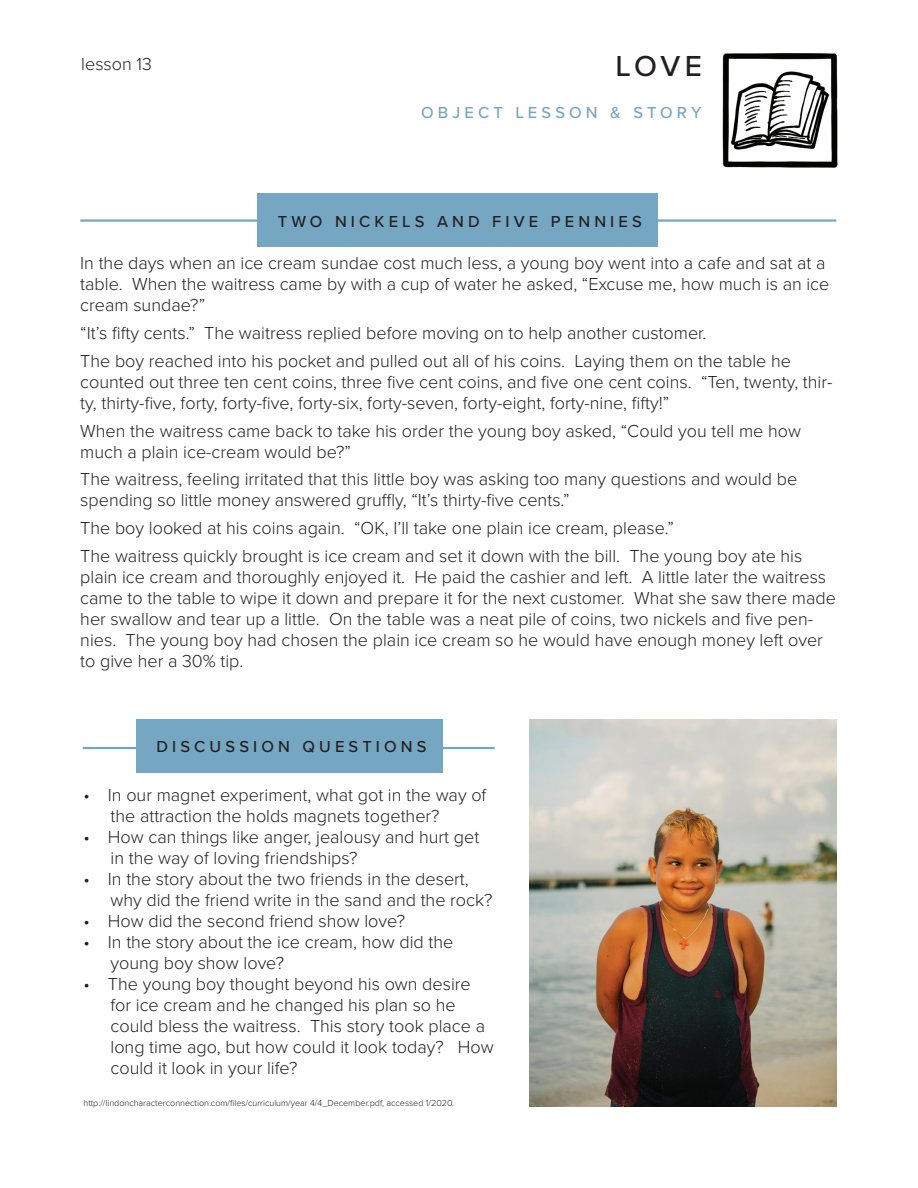
<style>
.page{position:relative;width:918px;height:1188px;background:#fff}
.page>*{position:absolute;margin:0;border:0;box-sizing:border-box;transform-origin:0 0}
.t1{font:500 30px "Proxima Nova";color:#231f20}
.t2{font:300 18px/21px "Proxima Nova";color:#231f20}
.t3{font:500 16.5px "Proxima Nova";letter-spacing:.25em;color:#231f20}
.t4{font:500 16.5px "Proxima Nova";letter-spacing:.25em;color:#76a7c2}
.t5{font:300 9px "Proxima Nova";color:#231f20}
</style>
<div class="page">
<img style="left:722px;top:53px;width:116px;height:115px">
<img style="left:529px;top:720px;width:307px;height:387px">
<hr style="left:83px;top:747px;width:412px;height:2px;background:#76a7c2">
<div style="left:136px;top:719px;width:307px;height:53px;background:#76a7c2"></div>
<hr style="left:80px;top:219px;width:756px;height:3px;background:#76a7c2">
<div style="left:258px;top:194px;width:400px;height:53px;background:#76a7c2"></div>
<p class="t2" style="left:81px;top:52px;width:72px">lesson 13</p>
<h1 class="t1" style="left:615px;top:44px;width:88px">LOVE</h1>
<p class="t4" style="left:421px;top:101px;width:282px">OBJECT LESSON &amp; STORY</p>
<p class="t3" style="left:278px;top:209px;width:366px">TWO NICKELS AND FIVE PENNIES</p>
<p class="t2" style="left:80px;top:252px;width:751px">In the days when an ice cream sundae cost much less, a young boy went into a cafe and sat at a table. When the waitress came by with a cup of water he asked, “Excuse me, how much is an ice cream sundae?”</p>
<p class="t2" style="left:80px;top:318px;width:712px;line-height:27.8px">“It’s fifty cents.” The waitress replied before moving on to help another customer.<br>The boy reached into his pocket and pulled out all of his coins. Laying them on the table he</p>
<p class="t2" style="left:80px;top:370px;width:754px">counted out three ten cent coins, three five cent coins, and five one cent coins. “Ten, twenty, thir&shy;ty, thirty-five, forty, forty-five, forty-six, forty-seven, forty-eight, forty-nine, fifty!”</p>
<p class="t2" style="left:80px;top:419px;width:722px">When the waitress came back to take his order the young boy asked, “Could you tell me how much a plain ice-cream would be?”</p>
<p class="t2" style="left:80px;top:468px;width:718px">The waitress, feeling irritated that this little boy was asking too many questions and would be spending so little money answered gruffly, “It’s thirty-five cents.”</p>
<p class="t2" style="left:80px;top:513px;width:724px;line-height:27.8px">The boy looked at his coins again. “OK, I’ll take one plain ice cream, please.”<br>The waitress quickly brought is ice cream and set it down with the bill. The young boy ate his</p>
<p class="t2" style="left:80px;top:565px;width:757px">plain ice cream and thoroughly enjoyed it. He paid the cashier and left. A little later the waitress came to the table to wipe it down and prepare it for the next customer. What she saw there made her swallow and tear up a little. On the table was a neat pile of coins, two nickels and five pen&shy;nies. The young boy had chosen the plain ice cream so he would have enough money left over to give her a 30% tip.</p>
<p class="t3" style="left:156px;top:734px;width:272px">DISCUSSION QUESTIONS</p>
<p class="t2" style="left:111px;top:784px;width:377px;text-indent:-27px">• In our magnet experiment, what got in the way of the attraction the holds magnets together?</p>
<p class="t2" style="left:111px;top:826px;width:370px;text-indent:-27px">• How can things like anger, jealousy and hurt get in the way of loving friendships?</p>
<p class="t2" style="left:111px;top:868px;width:384px;text-indent:-27px">• In the story about the two friends in the desert, why did the friend write in the sand and the rock?</p>
<p class="t2" style="left:84px;top:910px;width:323px">• How did the second friend show love?</p>
<p class="t2" style="left:111px;top:931px;width:344px;text-indent:-27px">• In the story about the ice cream, how did the young boy show love?</p>
<p class="t2" style="left:111px;top:973px;width:385px;text-indent:-27px">• The young boy thought beyond his own desire for ice cream and he changed his plan so he could bless the waitress. This story took place a long time ago, but how could it look today? How could it look in your life?</p>
<p class="t5" style="left:84px;top:1096px;width:372px">http://lindoncharacterconnection.com/files/curriculum/year 4/4_December.pdf, accessed 1/2020.</p>
</div>
